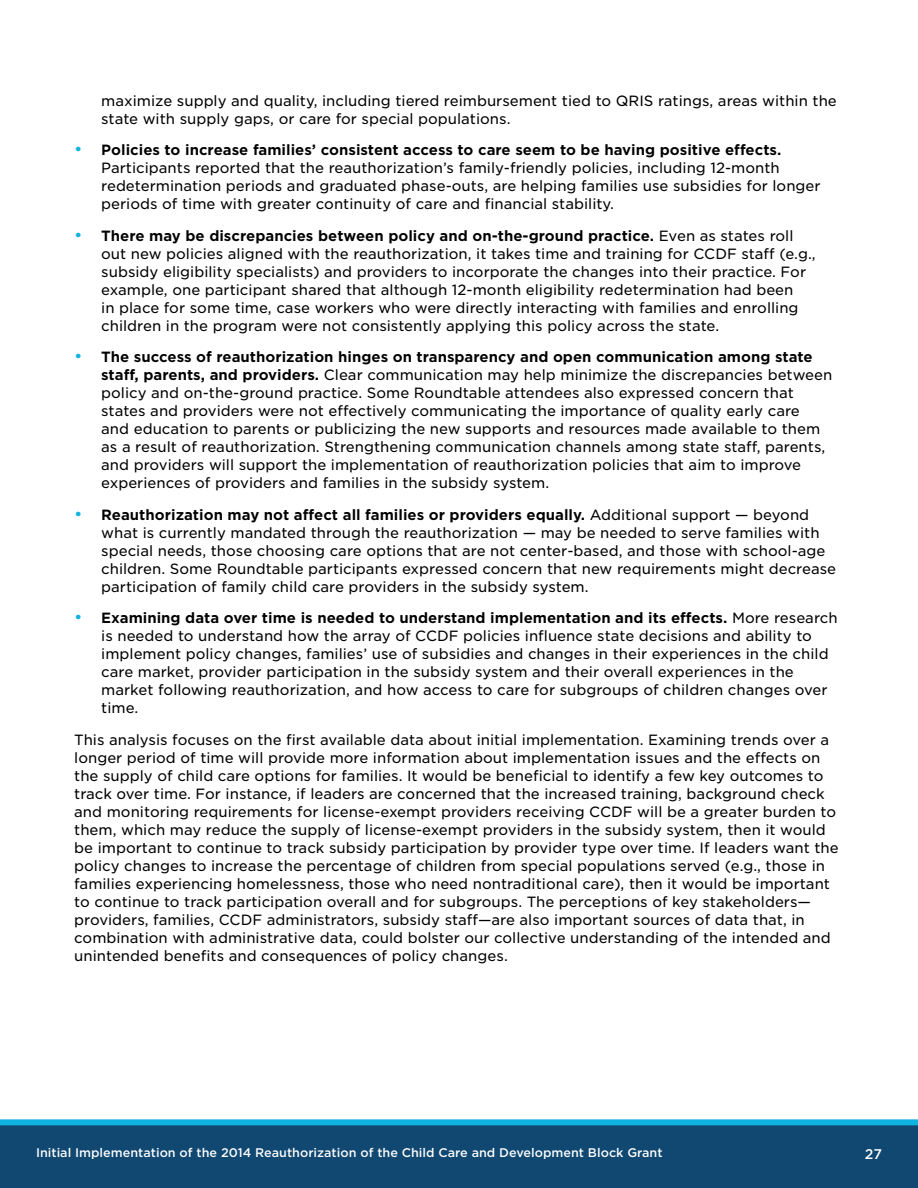
<style>
.page{position:relative;width:918px;height:1188px;background:#fff}
.page>*{position:absolute;margin:0;border:0;box-sizing:border-box;transform-origin:0 0}
.t1{font:14.25px/18px "Gotham S Sm";color:#000}
.t2{font:500 13.5px "Gotham S Sm";color:#fff}
.t3{font:500 12px "Gotham S Sm";color:#fff}
.s1{font-size:16.5px;color:#10b2e1}
.s2{font-weight:700}
</style>
<div class="page">
<div style="left:0;top:1125px;width:918px;height:63px;background:#104872"></div>
<div style="left:0;top:1119px;width:918px;height:6px;background:#10b2e1"></div>
<p class="t1" style="left:101px;top:91px;width:737px">maximize supply and quality, including tiered reimbursement tied to QRIS ratings, areas within the state with supply gaps, or care for special populations.</p>
<p class="t1" style="left:101px;top:141px;width:721px;text-indent:-27px"><span class="s1">•</span> <span class="s2">Policies to increase families’ consistent access to care seem to be having positive effects.<br></span>Participants reported that the reauthorization’s family-friendly policies, including 12-month redetermination periods and graduated phase-outs, are helping families use subsidies for longer periods of time with greater continuity of care and financial stability.</p>
<p class="t1" style="left:101px;top:226px;width:716px;text-indent:-27px"><span class="s1">•</span> <span class="s2">There may be discrepancies between policy and on-the-ground practice.</span> Even as states roll out new policies aligned with the reauthorization, it takes time and training for CCDF staff (e.g., subsidy eligibility specialists) and providers to incorporate the changes into their practice. For example, one participant shared that although 12-month eligibility redetermination had been<br>in place for some time, case workers who were directly interacting with families and enrolling children in the program were not consistently applying this policy across the state.</p>
<p class="t1" style="left:101px;top:348px;width:733px;text-indent:-27px"><span class="s1">•</span> <span class="s2">The success of reauthorization hinges on transparency and open communication among state staff, parents, and providers.</span> Clear communication may help minimize the discrepancies between policy and on-the-ground practice. Some Roundtable attendees also expressed concern that states and providers were not effectively communicating the importance of quality early care<br>and education to parents or publicizing the new supports and resources made available to them as a result of reauthorization. Strengthening communication channels among state staff, parents, and providers will support the implementation of reauthorization policies that aim to improve experiences of providers and families in the subsidy system.</p>
<p class="t1" style="left:101px;top:505px;width:736px;text-indent:-27px"><span class="s1">•</span> <span class="s2">Reauthorization may not affect all families or providers equally.</span> Additional support — beyond what is currently mandated through the reauthorization — may be needed to serve families with special needs, those choosing care options that are not center-based, and those with school-age children. Some Roundtable participants expressed concern that new requirements might decrease participation of family child care providers in the subsidy system.</p>
<p class="t1" style="left:101px;top:609px;width:738px;text-indent:-27px"><span class="s1">•</span> <span class="s2">Examining data over time is needed to understand implementation and its effects.</span> More research is needed to understand how the array of CCDF policies influence state decisions and ability to implement policy changes, families’ use of subsidies and changes in their experiences in the child care market, provider participation in the subsidy system and their overall experiences in the market following reauthorization, and how access to care for subgroups of children changes over time.</p>
<p class="t1" style="left:74px;top:730px;width:766px">This analysis focuses on the first available data about initial implementation. Examining trends over a longer period of time will provide more information about implementation issues and the effects on the supply of child care options for families. It would be beneficial to identify a few key outcomes to track over time. For instance, if leaders are concerned that the increased training, background check and monitoring requirements for license-exempt providers receiving CCDF will be a greater burden to them, which may reduce the supply of license-exempt providers in the subsidy system, then it would be important to continue to track subsidy participation by provider type over time. If leaders want the policy changes to increase the percentage of children from special populations served (e.g., those in families experiencing homelessness, those who need nontraditional care), then it would be important to continue to track participation overall and for subgroups. The perceptions of key stakeholders— providers, families, CCDF administrators, subsidy staff—are also important sources of data that, in combination with administrative data, could bolster our collective understanding of the intended and unintended benefits and consequences of policy changes.</p>
<p class="t3" style="left:36px;top:1145px;width:628px">Initial Implementation of the 2014 Reauthorization of the Child Care and Development Block Grant</p>
<p class="t2" style="left:865px;top:1145px;width:19px">27</p>
</div>
